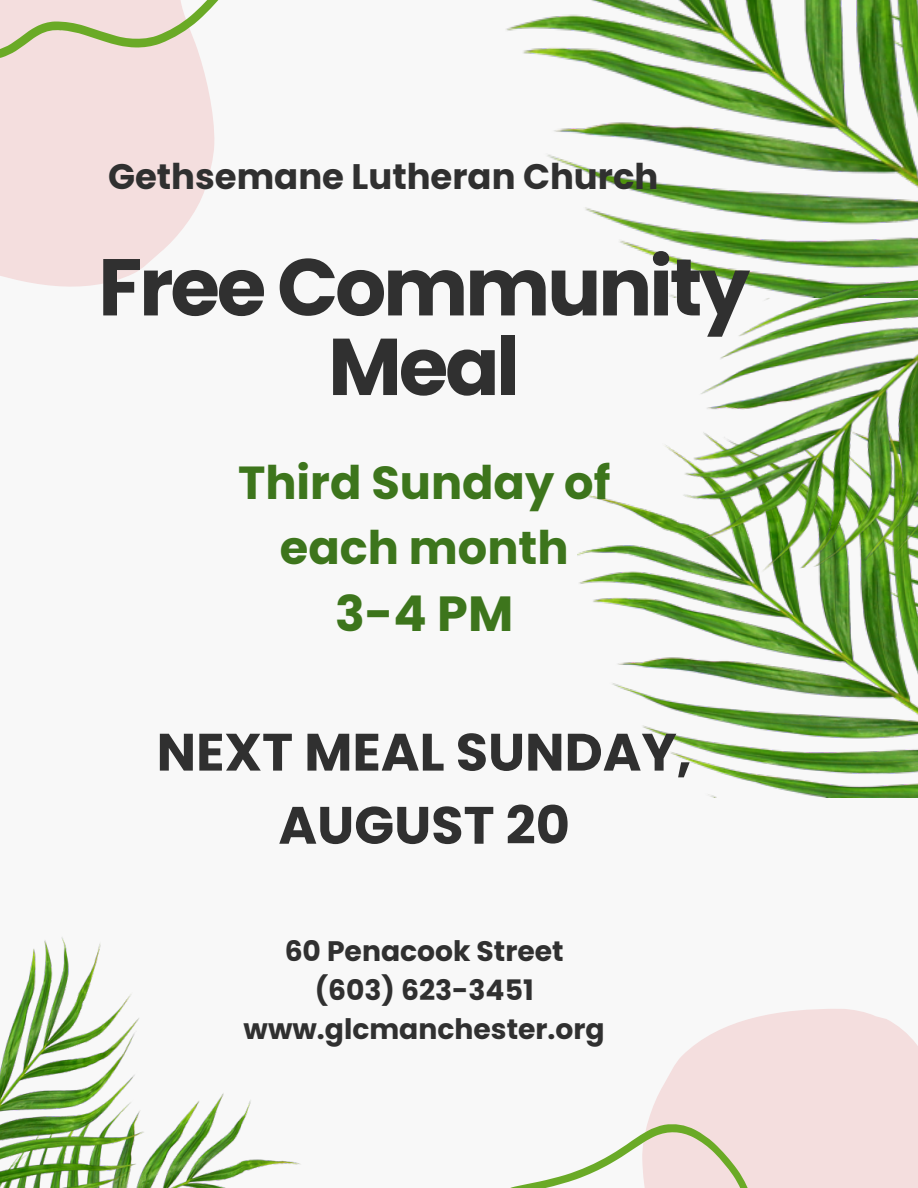
<style>
.page{position:relative;width:918px;height:1188px;background:#f8f8f8}
.page>*{position:absolute;margin:0;border:0;box-sizing:border-box;transform-origin:0 0}
.t1{font:700 80.4px/79.7px "Poppins";letter-spacing:-.04em;color:#303030;text-align:center}
.t2{font:700 52.5px/73.2px "Poppins";color:#303030;text-align:center}
.t3{font:700 49.35px "Poppins";color:#3d751c}
.t4{font:700 46.35px/64.2px "Poppins";color:#3d751c;text-align:center}
.t5{font:700 35.4px "Poppins";color:#303030}
.t6{font:700 28.2px/39.2px "Poppins";color:#303030;text-align:center}
</style>
<div class="page">
<img style="left:506px;top:0;width:412px;height:263px">
<img style="left:0;top:937px;width:301px;height:251px">
<img style="left:577px;top:494px;width:341px;height:303px">
<img style="left:658px;top:263px;width:260px;height:318px">
<svg style="left:648px;top:1009px;width:270px;height:179px;background:#f4e1e1"></svg>
<svg style="left:0;top:59px;width:215px;height:228px;background:#f4e0e0"></svg>
<svg style="left:510px;top:1123px;width:245px;height:65px"></svg>
<svg style="left:0;top:0;width:219px;height:59px;background:#ded8c3"></svg>
<p class="t5" style="left:108px;top:151px;width:552px">Gethsemane Lutheran Church</p>
<h1 class="t1" style="left:98px;top:247px;width:653px">Free Community<br>Meal</h1>
<h3 class="t4" style="left:238px;top:451px;width:374px">Third Sunday of each month</h3>
<h3 class="t3" style="left:335px;top:579px;width:180px">3-4 PM</h3>
<h2 class="t2" style="left:157px;top:716px;width:537px">NEXT MEAL SUNDAY,<br>AUGUST 20</h2>
<p class="t6" style="left:244px;top:932px;width:363px">60 Penacook Street (603) 623-3451 www.glcmanchester.org</p>
</div>
